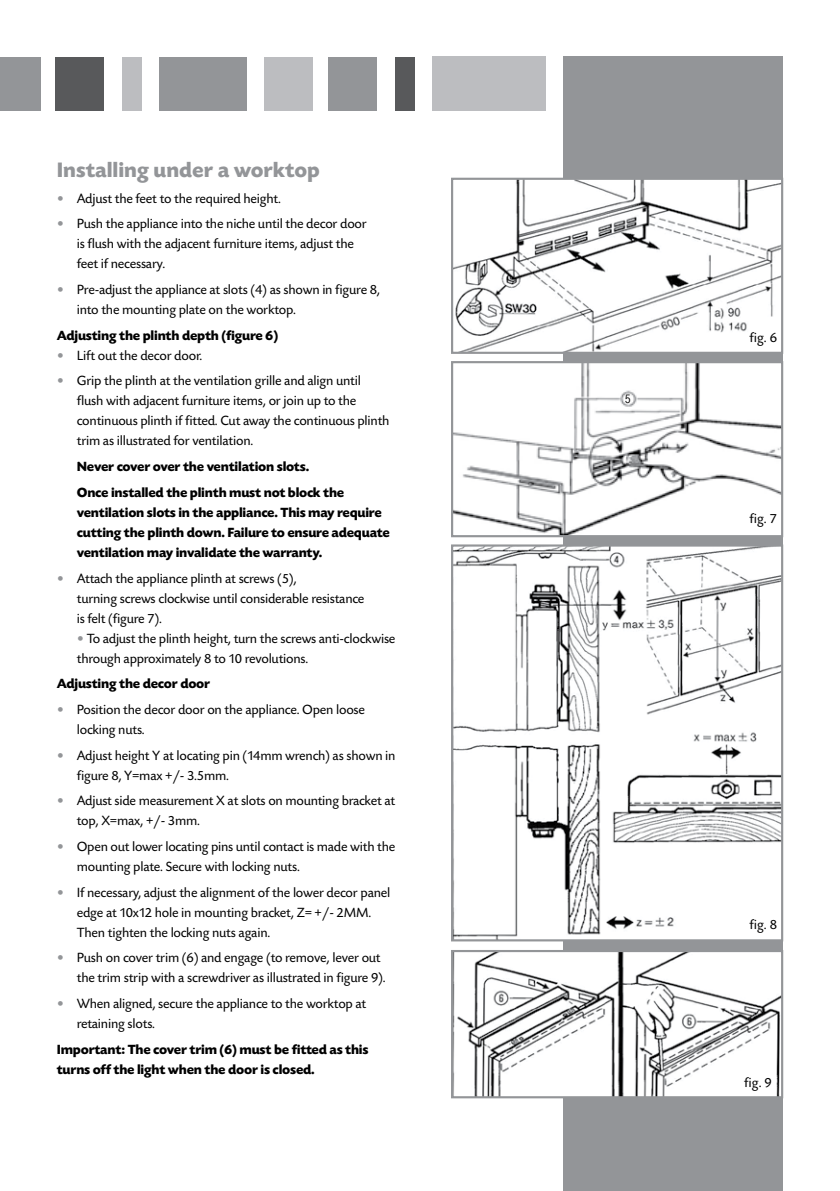
<style>
.page{position:relative;width:840px;height:1191px;background:#fff}
.page>*{position:absolute;margin:0;border:0;box-sizing:border-box;transform-origin:0 0}
.t1{font:700 22px "Today SB";color:#939598}
.t2{font:14px/20px "Today SB";letter-spacing:-.015em;color:#000}
.t3{font:700 14px/20px "Today SB";letter-spacing:-.015em;color:#000}
.t4{font:12px "Helvetica CY Plain";color:#000}
.s1{color:#939598}
</style>
<div class="page">
<div style="left:563px;top:57px;width:219px;height:1134px;background:#939598"></div>
<div style="left:394px;top:57px;width:20px;height:53px;background:#58595b"></div>
<div style="left:328px;top:57px;width:48px;height:53px;background:#939598"></div>
<div style="left:264px;top:57px;width:48px;height:53px;background:#bcbdc0"></div>
<div style="left:159px;top:57px;width:88px;height:53px;background:#939598"></div>
<div style="left:122px;top:57px;width:19px;height:53px;background:#bcbdc0"></div>
<div style="left:56px;top:57px;width:48px;height:53px;background:#58595b"></div>
<div style="left:0;top:57px;width:40px;height:53px;background:#939598"></div>
<div style="left:432px;top:57px;width:113px;height:54px;background:#bcbdc0"></div>
<img style="left:454px;top:181px;width:325px;height:170px">
<div style="left:451px;top:178px;width:331px;height:176px;border:2px solid #939598"></div>
<img style="left:454px;top:364px;width:325px;height:170px">
<div style="left:451px;top:361px;width:331px;height:176px;border:2px solid #939598"></div>
<img style="left:454px;top:547px;width:325px;height:391px">
<div style="left:451px;top:544px;width:331px;height:397px;border:2px solid #939598"></div>
<img style="left:454px;top:953px;width:325px;height:142px">
<div style="left:451px;top:950px;width:331px;height:148px;border:2px solid #939598"></div>
<h1 class="t1" style="left:57px;top:158px;width:264px">Installing under a worktop</h1>
<p class="t2" style="left:57px;top:189px;width:225px"><span class="s1">•</span> Adjust the feet to the required height.</p>
<p class="t2" style="left:77px;top:214px;width:291px;text-indent:-20px"><span class="s1">•</span> Push the appliance into the niche until the decor door is flush with the adjacent furniture items, adjust the feet if necessary.</p>
<p class="t2" style="left:77px;top:280px;width:305px;text-indent:-20px"><span class="s1">•</span> Pre-adjust the appliance at slots (4) as shown in figure 8, into the mounting plate on the worktop.</p>
<p class="t3" style="left:57px;top:325px;width:223px">Adjusting the plinth depth (figure 6)</p>
<p class="t2" style="left:57px;top:346px;width:147px"><span class="s1">•</span> Lift out the decor door.</p>
<p class="t2" style="left:77px;top:371px;width:314px;text-indent:-20px"><span class="s1">•</span> Grip the plinth at the ventilation grille and align until flush with adjacent furniture items, or join up to the continuous plinth if fitted. Cut away the continuous plinth trim as illustrated for ventilation.</p>
<p class="t3" style="left:77px;top:454px;width:269px;line-height:25.6px">Never cover over the ventilation slots.<br>Once installed the plinth must not block the</p>
<p class="t3" style="left:77px;top:502px;width:314px">ventilation slots in the appliance. This may require cutting the plinth down. Failure to ensure adequate ventilation may invalidate the warranty.</p>
<p class="t2" style="left:77px;top:568px;width:289px;text-indent:-20px"><span class="s1">•</span> Attach the appliance plinth at screws (5),<br>turning screws clockwise until considerable resistance is felt (figure 7).</p>
<p class="t2" style="left:77px;top:628px;width:320px"><span class="s1">•</span> To adjust the plinth height, turn the screws anti-clockwise through approximately 8 to 10 revolutions.</p>
<p class="t3" style="left:57px;top:674px;width:155px">Adjusting the decor door</p>
<p class="t2" style="left:77px;top:700px;width:289px;text-indent:-20px"><span class="s1">•</span> Position the decor door on the appliance. Open loose locking nuts.</p>
<p class="t2" style="left:77px;top:745px;width:320px;text-indent:-20px"><span class="s1">•</span> Adjust height Y at locating pin (14mm wrench) as shown in figure 8, Y=max +/- 3.5mm.</p>
<p class="t2" style="left:77px;top:791px;width:320px;text-indent:-20px"><span class="s1">•</span> Adjust side measurement X at slots on mounting bracket at top, X=max, +/- 3mm.</p>
<p class="t2" style="left:77px;top:837px;width:320px;text-indent:-20px"><span class="s1">•</span> Open out lower locating pins until contact is made with the mounting plate. Secure with locking nuts.</p>
<p class="t2" style="left:77px;top:882px;width:315px;text-indent:-20px"><span class="s1">•</span> If necessary, adjust the alignment of the lower decor panel edge at 10x12 hole in mounting bracket, Z= +/- 2MM.<br>Then tighten the locking nuts again.</p>
<p class="t2" style="left:77px;top:948px;width:310px;text-indent:-20px"><span class="s1">•</span> Push on cover trim (6) and engage (to remove, lever out the trim strip with a screwdriver as illustrated in figure 9).</p>
<p class="t2" style="left:77px;top:994px;width:291px;text-indent:-20px"><span class="s1">•</span> When aligned, secure the appliance to the worktop at retaining slots.</p>
<p class="t3" style="left:57px;top:1039px;width:313px">Important: The cover trim (6) must be fitted as this turns off the light when the door is closed.</p>
<p class="t4" style="left:625px;top:391px;width:7px">5</p>
<p class="t2" style="left:749px;top:328px;width:29px">fig. 6</p>
<p class="t2" style="left:749px;top:509px;width:29px">fig. 7</p>
<p class="t2" style="left:749px;top:914px;width:29px">fig. 8</p>
<p class="t2" style="left:743px;top:1073px;width:29px">fig. 9</p>
</div>
